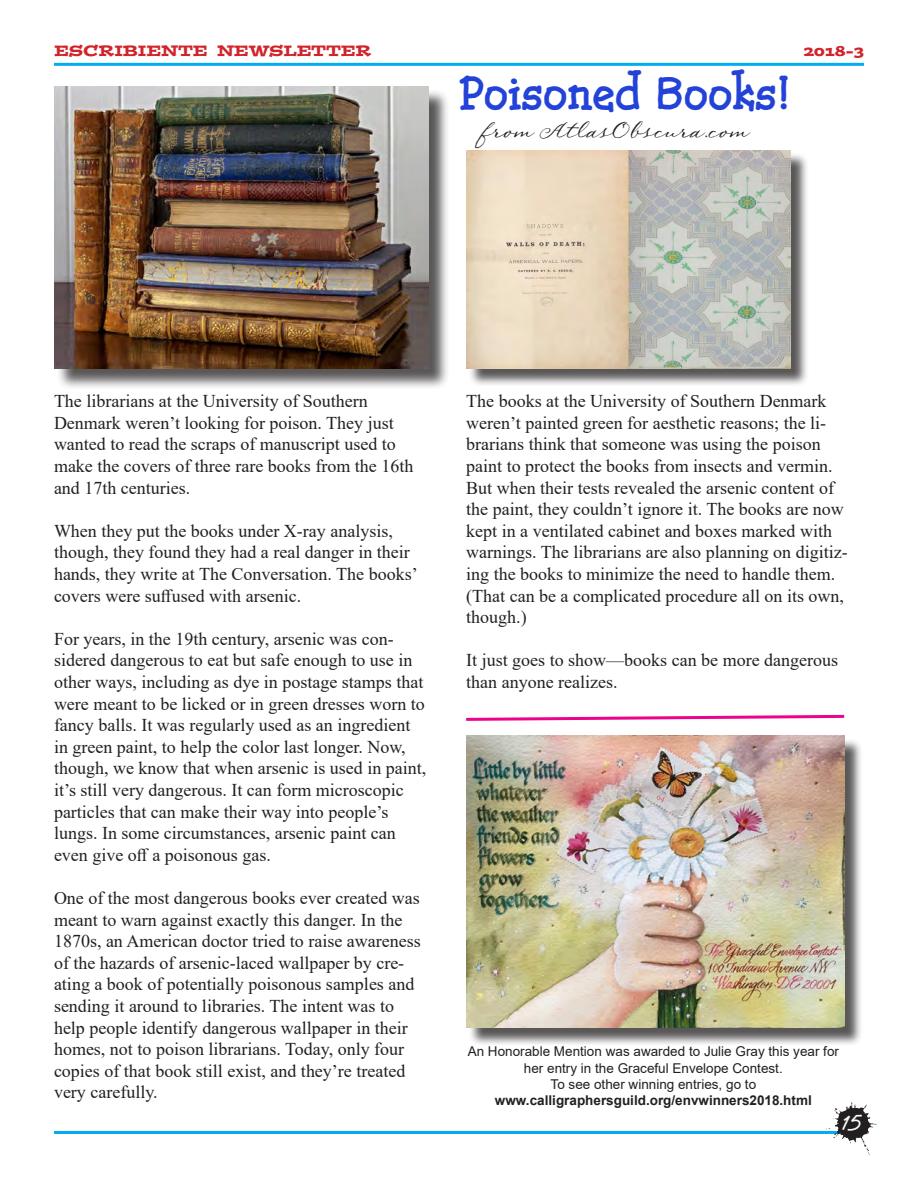
<style>
.page{position:relative;width:918px;height:1188px;background:#fff}
.page>*{position:absolute;margin:0;border:0;box-sizing:border-box;transform-origin:0 0}
.t1{font:700 45px "Gweet Hmk";color:#2343d8}
.t2{font:700 21px "Succotash Hmk";color:#fafafa}
.t3{font:18px/21.6px "Times New Roman";color:#231f20}
.t4{font:18px "Pegsanna HMK";color:#231f20}
.t5{font:15px "Postino Std";color:#d1232a}
.t6{font:13.5px/16.2px "Arial";color:#231f20;text-align:center}
.t7{font:700 13.5px "Arial";color:#231f20}
</style>
<div class="page">
<hr style="left:54px;top:63px;width:810px;height:3px;background:#00aeef">
<hr style="left:54px;top:1131px;width:810px;height:3px;background:#00aeef">
<img style="left:825px;top:1102px;width:52px;height:53px">
<div style="left:468px;top:738px;width:395px;height:308px;background:#231f20;opacity:.75"></div>
<img style="left:466px;top:736px;width:378px;height:292px">
<div style="left:56px;top:89px;width:394px;height:301px;background:#231f20;opacity:.75"></div>
<img style="left:54px;top:86px;width:374px;height:282px">
<div style="left:468px;top:153px;width:341px;height:233px;background:#231f20;opacity:.75"></div>
<img style="left:466px;top:150px;width:324px;height:218px">
<svg style="left:466px;top:714px;width:379px;height:7px"></svg>
<p class="t5" style="left:54px;top:41px;width:319px">ESCRIBIENTE NEWSLETTER</p>
<p class="t5" style="left:804px;top:41px;width:62px">2018-3</p>
<p class="t1" style="left:459px;top:64px;width:333px">Poisoned Books!</p>
<p class="t4" style="left:482px;top:120px;width:269px">from AtlasObscura.com</p>
<p class="t3" style="left:54px;top:390px;width:361px">The librarians at the University of Southern Denmark weren’t looking for poison. They just wanted to read the scraps of manuscript used to make the covers of three rare books from the 16th and 17th centuries.</p>
<p class="t3" style="left:54px;top:519px;width:365px">When they put the books under X-ray analysis, though, they found they had a real danger in their hands, they write at The Conversation. The books’ covers were suffused with arsenic.</p>
<p class="t3" style="left:54px;top:627px;width:374px">For years, in the 19th century, arsenic was con&shy;sidered dangerous to eat but safe enough to use in other ways, including as dye in postage stamps that were meant to be licked or in green dresses worn to fancy balls. It was regularly used as an ingredient in green paint, to help the color last longer. Now, though, we know that when arsenic is used in paint, it’s still very dangerous. It can form microscopic particles that can make their way into people’s lungs. In some circumstances, arsenic paint can even give off a poisonous gas.</p>
<p class="t3" style="left:54px;top:887px;width:368px">One of the most dangerous books ever created was meant to warn against exactly this danger. In the 1870s, an American doctor tried to raise awareness of the hazards of arsenic-laced wallpaper by cre&shy;ating a book of potentially poisonous samples and sending it around to libraries. The intent was to help people identify dangerous wallpaper in their homes, not to poison librarians. Today, only four copies of that book still exist, and they’re treated very carefully.</p>
<p class="t3" style="left:466px;top:390px;width:383px">The books at the University of Southern Denmark weren’t painted green for aesthetic reasons; the li&shy;brarians think that someone was using the poison paint to protect the books from insects and vermin.<br>But when their tests revealed the arsenic content of the paint, they couldn’t ignore it. The books are now kept in a ventilated cabinet and boxes marked with warnings. The librarians are also planning on digitiz&shy;ing the books to minimize the need to handle them. (That can be a complicated procedure all on its own, though.)</p>
<p class="t3" style="left:466px;top:649px;width:373px">It just goes to show—books can be more dangerous than anyone realizes.</p>
<p class="t6" style="left:468px;top:1043px;width:373px">An Honorable Mention was awarded to Julie Gray this year for her entry in the Graceful Envelope Contest.</p>
<p class="t6" style="left:551px;top:1076px;width:207px">To see other winning entries, go to</p>
<p class="t7" style="left:495px;top:1091px;width:318px">www.calligraphersguild.org/envwinners2018.html</p>
<p class="t2" style="left:842px;top:1110px;width:21px">15</p>
</div>
